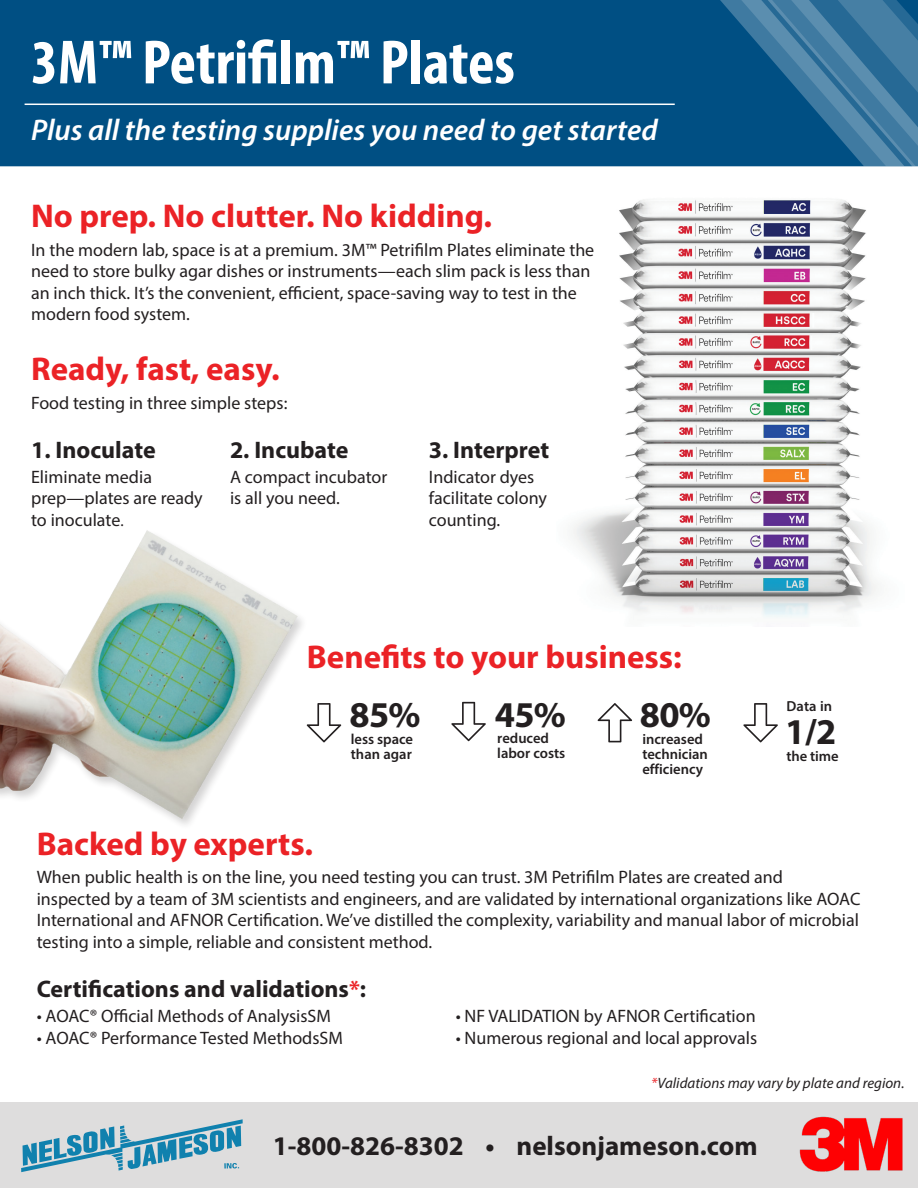
<style>
.page{position:relative;width:918px;height:1188px;background:#fff}
.page>*{position:absolute;margin:0;border:0;box-sizing:border-box;transform-origin:0 0}
.Product_Title{font:700 condensed 63px "Myriad Pro";color:#fff}
.t1{font:700 36.45px "Myriad Pro";color:#231f20}
.Body{font:700 33px "Myriad Pro";color:#eb2226}
.Chart_Title{font:italic 600 30px "Myriad Pro";color:#fff}
.t2{font:700 27px "Myriad Pro";color:#231f20}
.Body-2{font:700 24px "Myriad Pro";color:#231f20}
.Product_Title-2{font:700 24px "Myriad Pro";color:#231f20}
.Product_Title-3{font:18px/21.6px "Myriad Pro";color:#231f20}
.Body-3{font:18px/21.6px "Myriad Pro";color:#231f20}
.Product_Title-4{font:italic 15px "Myriad Pro";color:#231f20}
.t3{font:600 14.55px/15.1px "Myriad Pro";color:#231f20}
.s1{font-size:15.75px}
.s2{color:#eb2226}
</style>
<div class="page">
<div style="left:0;top:0;width:708px;height:166px;background:#004f83"></div>
<svg style="left:708px;top:0;width:210px;height:167px;background:#286a96"></svg>
<div style="left:0;top:1102px;width:918px;height:86px;background:#dedddd"></div>
<svg style="left:21px;top:1119px;width:222px;height:53px"></svg>
<img style="left:799px;top:1116px;width:104px;height:56px">
<img style="left:573px;top:199px;width:304px;height:419px">
<hr style="left:25px;top:104px;width:650px;height:1px;background:#fff">
<svg style="left:451px;top:702px;width:35px;height:39px"></svg>
<svg style="left:598px;top:703px;width:34px;height:39px"></svg>
<svg style="left:308px;top:703px;width:33px;height:39px"></svg>
<svg style="left:743px;top:703px;width:35px;height:39px"></svg>
<img style="left:0;top:530px;width:302px;height:295px">
<p class="Product_Title" style="left:31px;top:23px;width:485px">3M™ Petrifilm™ Plates</p>
<p class="Chart_Title" style="left:31px;top:110px;width:628px">Plus all the testing supplies you need to get started</p>
<p class="Body" style="left:31px;top:195px;width:463px">No prep. No clutter. No kidding.</p>
<p class="Product_Title-3" style="left:31px;top:238px;width:565px">In the modern lab, space is at a premium. 3M™ Petrifilm Plates eliminate the need to store bulky agar dishes or instruments—each slim pack is less than an inch thick. It’s the convenient, efficient, space-saving way to test in the modern food system.</p>
<p class="Body" style="left:31px;top:348px;width:250px">Ready, fast, easy.</p>
<p class="Product_Title-3" style="left:31px;top:391px;width:258px">Food testing in three simple steps:</p>
<p class="Body-2" style="left:31px;top:434px;width:126px">1. Inoculate</p>
<p class="Body-3" style="left:31px;top:466px;width:173px">Eliminate media prep—plates are ready to inoculate<span class="s1">.</span></p>
<p class="Body-2" style="left:230px;top:434px;width:120px">2. Incubate</p>
<p class="Body-3" style="left:230px;top:466px;width:159px">A compact incubator is all you need.</p>
<p class="Body-2" style="left:429px;top:434px;width:122px">3. Interpret</p>
<p class="Body-3" style="left:429px;top:466px;width:120px">Indicator dyes facilitate colony counting.</p>
<p class="Body" style="left:307px;top:636px;width:377px">Benefits to your business:</p>
<p class="t1" style="left:495px;top:691px;width:73px">45%</p>
<p class="t3" style="left:497px;top:730px;width:70px">reduced labor costs</p>
<p class="t1" style="left:350px;top:691px;width:73px">85%</p>
<p class="t3" style="left:351px;top:731px;width:64px">less space than agar</p>
<p class="t1" style="left:640px;top:691px;width:73px">80%</p>
<p class="t3" style="left:642px;top:731px;width:67px">increased technician efficiency</p>
<p class="t3" style="left:786px;top:699px;width:47px">Data in</p>
<p class="t1" style="left:785px;top:708px;width:53px">1/2</p>
<p class="t3" style="left:786px;top:748px;width:54px">the time</p>
<p class="Body" style="left:37px;top:822px;width:278px">Backed by experts.</p>
<p class="Product_Title-3" style="left:37px;top:866px;width:825px">When public health is on the line, you need testing you can trust. 3M Petrifilm Plates are created and inspected by a team of 3M scientists and engineers, and are validated by international organizations like AOAC International and AFNOR Certification. We’ve distilled the complexity, variability and manual labor of microbial testing into a simple, reliable and consistent method.</p>
<p class="Product_Title-2" style="left:37px;top:973px;width:331px">Certifications and validations<span class="s2">*</span>:</p>
<p class="Product_Title-3" style="left:37px;top:1005px;width:296px">• AOAC® Official Methods of AnalysisSM</p>
<p class="Product_Title-3" style="left:37px;top:1026px;width:308px">• AOAC® Performance Tested MethodsSM</p>
<p class="Product_Title-3" style="left:456px;top:1005px;width:301px">• NF VALIDATION by AFNOR Certification</p>
<p class="Product_Title-3" style="left:456px;top:1026px;width:303px">• Numerous regional and local approvals</p>
<p class="Product_Title-4" style="left:651px;top:1074px;width:255px"><span class="s2">*</span>Validations may vary by plate and region.</p>
<p class="t2" style="left:273px;top:1128px;width:486px">1-800-826-8302 • nelsonjameson.com</p>
</div>
